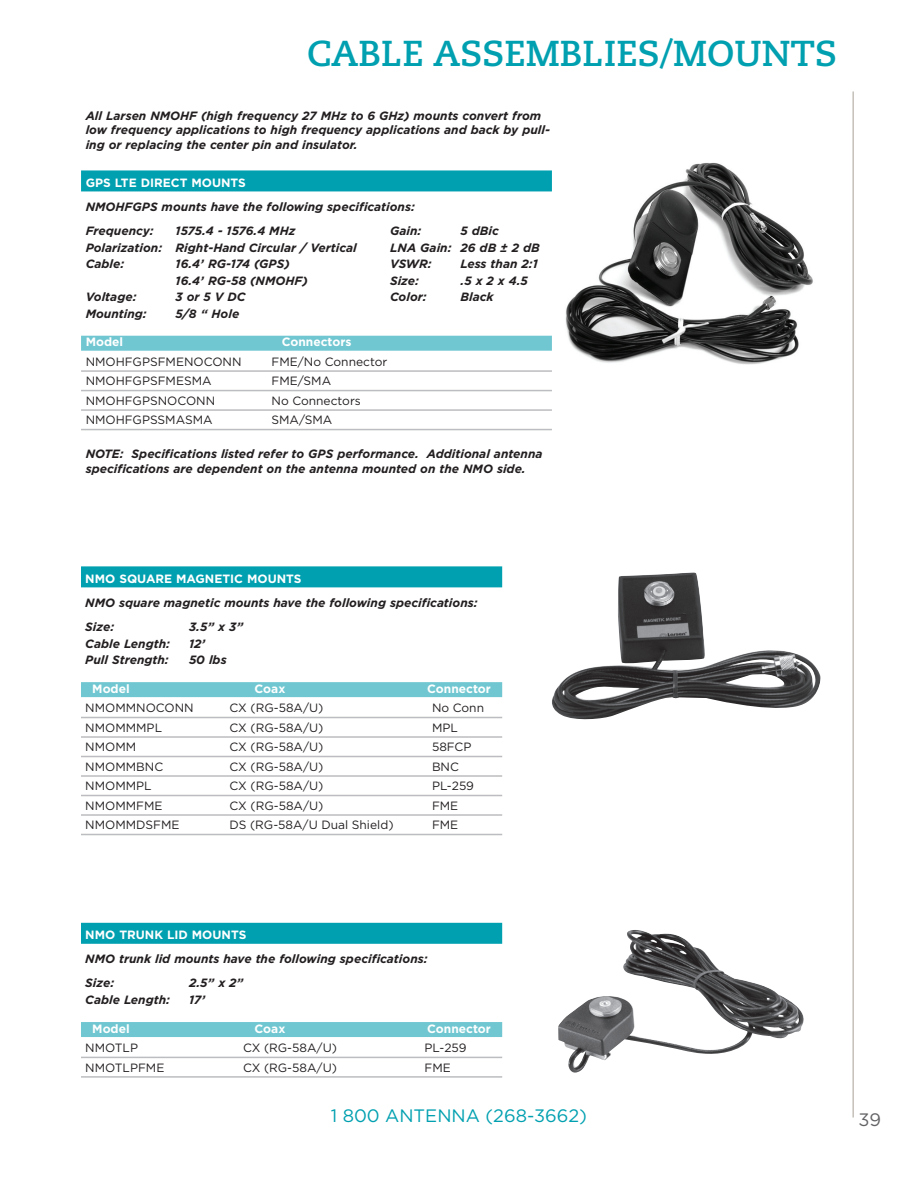
<style>
.page{position:relative;width:918px;height:1188px;background:#fff}
.page>*{position:absolute;margin:0;border:0;box-sizing:border-box;transform-origin:0 0}
.t1{font:700 36px "Caecilia";color:#00a0b0}
.t2{font:18px "Gotham";color:#00a0b0}
.t3{font:18px "Gotham";color:#636366}
.t4{font:italic 700 12px/24px "Gotham";color:#231f20}
.t5{font:12px "Gotham";color:#231f20}
.t6{font:700 12px "Gotham";color:#fff}
</style>
<div class="page">
<hr style="left:852px;top:92px;width:2px;height:1026px;background:#c5c0b8">
<img style="left:565px;top:163px;width:248px;height:202px">
<div style="left:81px;top:566px;width:421px;height:21px;background:#00a0b0"></div>
<div style="left:81px;top:682px;width:421px;height:15px;background:#71c7d1"></div>
<hr style="left:81px;top:717px;width:421px;height:1px;background:#bcbdc0">
<hr style="left:81px;top:736px;width:421px;height:2px;background:#bcbdc0">
<hr style="left:81px;top:756px;width:421px;height:1px;background:#bcbdc0">
<hr style="left:81px;top:775px;width:421px;height:2px;background:#bcbdc0">
<hr style="left:81px;top:795px;width:421px;height:1px;background:#bcbdc0">
<hr style="left:81px;top:814px;width:421px;height:2px;background:#bcbdc0">
<hr style="left:81px;top:834px;width:421px;height:1px;background:#bcbdc0">
<img style="left:552px;top:572px;width:269px;height:148px">
<div style="left:81px;top:923px;width:421px;height:21px;background:#00a0b0"></div>
<div style="left:81px;top:1022px;width:421px;height:15px;background:#71c7d1"></div>
<hr style="left:81px;top:1057px;width:421px;height:1px;background:#bcbdc0">
<hr style="left:81px;top:1076px;width:421px;height:2px;background:#bcbdc0">
<img style="left:558px;top:930px;width:246px;height:143px">
<div style="left:81px;top:170px;width:471px;height:21px;background:#00a0b0"></div>
<div style="left:81px;top:336px;width:471px;height:15px;background:#71c7d1"></div>
<hr style="left:81px;top:370px;width:471px;height:2px;background:#bcbdc0">
<hr style="left:81px;top:390px;width:471px;height:1px;background:#bcbdc0">
<hr style="left:81px;top:409px;width:471px;height:2px;background:#bcbdc0">
<hr style="left:81px;top:429px;width:471px;height:1px;background:#bcbdc0">
<h1 class="t1" style="left:307px;top:33px;width:531px">CABLE ASSEMBLIES/MOUNTS</h1>
<p class="t4" style="left:86px;top:108px;width:466px;line-height:14.4px">All Larsen NMOHF (high frequency 27 MHz to 6 GHz) mounts convert from low frequency applications to high frequency applications and back by pull&shy;ing or replacing the center pin and insulator.</p>
<p class="t6" style="left:86px;top:175px;width:162px">GPS LTE Direct Mounts</p>
<p class="t4" style="left:86px;top:195px;width:331px">NMOHFGPS mounts have the following specifications:<br>Frequency:</p>
<p class="t4" style="left:176px;top:219px;width:121px">1575.4 - 1576.4 MHz</p>
<p class="t4" style="left:390px;top:219px;width:33px">Gain:</p>
<p class="t4" style="left:461px;top:219px;width:40px">5 dBic</p>
<p class="t4" style="left:86px;top:235px;width:273px">Polarization: Right-Hand Circular / Vertical</p>
<p class="t4" style="left:390px;top:235px;width:151px">LNA Gain: 26 dB ± 2 dB</p>
<p class="t4" style="left:86px;top:252px;width:40px">Cable:</p>
<p class="t4" style="left:176px;top:252px;width:116px">16.4’ RG-174 (GPS)</p>
<p class="t4" style="left:390px;top:252px;width:43px">VSWR:</p>
<p class="t4" style="left:461px;top:252px;width:79px">Less than 2:1</p>
<p class="t4" style="left:176px;top:268px;width:134px">16.4’ RG-58 (NMOHF)</p>
<p class="t4" style="left:390px;top:268px;width:30px">Size:</p>
<p class="t4" style="left:461px;top:268px;width:69px">.5 x 2 x 4.5</p>
<p class="t4" style="left:86px;top:285px;width:52px">Voltage:</p>
<p class="t4" style="left:176px;top:285px;width:71px">3 or 5 V DC</p>
<p class="t4" style="left:390px;top:285px;width:38px">Color:</p>
<p class="t4" style="left:461px;top:285px;width:35px">Black</p>
<p class="t4" style="left:86px;top:301px;width:63px">Mounting:</p>
<p class="t4" style="left:176px;top:301px;width:65px">5/8 “ Hole</p>
<p class="t6" style="left:86px;top:334px;width:122px">Model C</p>
<p class="t6" style="left:290px;top:334px;width:62px">onnectors</p>
<p class="t5" style="left:86px;top:354px;width:157px">NMOHFGPSFMENOCONN</p>
<p class="t5" style="left:272px;top:354px;width:117px">FME/No Connector</p>
<p class="t5" style="left:86px;top:374px;width:127px">NMOHFGPSFMESMA</p>
<p class="t5" style="left:272px;top:374px;width:61px">FME/SMA</p>
<p class="t5" style="left:86px;top:393px;width:131px">NMOHFGPSNOCONN</p>
<p class="t5" style="left:272px;top:393px;width:91px">No Connectors</p>
<p class="t5" style="left:86px;top:413px;width:128px">NMOHFGPSSMASMA</p>
<p class="t5" style="left:272px;top:413px;width:62px">SMA/SMA</p>
<p class="t4" style="left:86px;top:447px;width:458px;line-height:14.4px">NOTE: Specifications listed refer to GPS performance. Additional antenna specifications are dependent on the antenna mounted on the NMO side.</p>
<p class="t6" style="left:85px;top:571px;width:44px">NMO SQUARE</p>
<p class="t6" style="left:176px;top:571px;width:127px">magn etic mounts</p>
<p class="t4" style="left:85px;top:591px;width:394px">NMO square magnetic mounts have the following specifications:<br>Size:</p>
<p class="t4" style="left:189px;top:615px;width:56px">3.5” x 3”</p>
<p class="t4" style="left:85px;top:631px;width:86px">Cable Length:</p>
<p class="t4" style="left:189px;top:631px;width:18px">12’</p>
<p class="t4" style="left:85px;top:648px;width:85px">Pull Strength:</p>
<p class="t4" style="left:189px;top:648px;width:39px">50 lbs</p>
<p class="t6" style="left:92px;top:681px;width:39px">Model</p>
<p class="t6" style="left:255px;top:681px;width:32px">Coax</p>
<p class="t6" style="left:427px;top:681px;width:65px">Connector</p>
<p class="t5" style="left:85px;top:701px;width:110px">NMOMMNOCONN</p>
<p class="t5" style="left:230px;top:701px;width:96px">CX (RG-58A/U)</p>
<p class="t5" style="left:432px;top:701px;width:54px">No Conn</p>
<p class="t5" style="left:85px;top:720px;width:78px">NMOMMMPL</p>
<p class="t5" style="left:230px;top:720px;width:96px">CX (RG-58A/U)</p>
<p class="t5" style="left:432px;top:720px;width:27px">MPL</p>
<p class="t5" style="left:85px;top:740px;width:52px">NMOMM</p>
<p class="t5" style="left:230px;top:740px;width:96px">CX (RG-58A/U)</p>
<p class="t5" style="left:432px;top:740px;width:41px">58FCP</p>
<p class="t5" style="left:85px;top:759px;width:79px">NMOMMBNC</p>
<p class="t5" style="left:230px;top:759px;width:96px">CX (RG-58A/U)</p>
<p class="t5" style="left:432px;top:759px;width:28px">BNC</p>
<p class="t5" style="left:85px;top:779px;width:68px">NMOMMPL</p>
<p class="t5" style="left:230px;top:779px;width:96px">CX (RG-58A/U)</p>
<p class="t5" style="left:432px;top:779px;width:44px">PL-259</p>
<p class="t5" style="left:85px;top:798px;width:79px">NMOMMFME</p>
<p class="t5" style="left:230px;top:798px;width:96px">CX (RG-58A/U)</p>
<p class="t5" style="left:432px;top:798px;width:28px">FME</p>
<p class="t5" style="left:85px;top:818px;width:96px">NMOMMDSFME</p>
<p class="t5" style="left:230px;top:818px;width:166px">DS (RG-58A/U Dual Shield)</p>
<p class="t5" style="left:432px;top:818px;width:28px">FME</p>
<p class="t6" style="left:85px;top:927px;width:11px">nmo</p>
<p class="t6" style="left:119px;top:927px;width:10px">TRU</p>
<p class="t6" style="left:145px;top:927px;width:103px">NK LID mounts</p>
<p class="t4" style="left:85px;top:947px;width:344px">NMO trunk lid mounts have the following specifications:<br>Size:</p>
<p class="t4" style="left:189px;top:971px;width:56px">2.5” x 2”</p>
<p class="t4" style="left:85px;top:988px;width:86px">Cable Length:</p>
<p class="t4" style="left:189px;top:988px;width:18px">17’</p>
<p class="t6" style="left:92px;top:1021px;width:39px">Model</p>
<p class="t6" style="left:255px;top:1021px;width:32px">Coax</p>
<p class="t6" style="left:427px;top:1021px;width:65px">Connector</p>
<p class="t5" style="left:85px;top:1040px;width:54px">NMOTLP</p>
<p class="t5" style="left:243px;top:1040px;width:96px">CX (RG-58A/U)</p>
<p class="t5" style="left:424px;top:1040px;width:44px">PL-259</p>
<p class="t5" style="left:85px;top:1060px;width:81px">NMOTLPFME</p>
<p class="t5" style="left:243px;top:1060px;width:96px">CX (RG-58A/U)</p>
<p class="t5" style="left:424px;top:1060px;width:28px">FME</p>
<h2 class="t2" style="left:331px;top:1104px;width:258px">1 800 ANTENNA (268-3662)</h2>
<h2 class="t3" style="left:859px;top:1109px;width:24px">39</h2>
</div>
